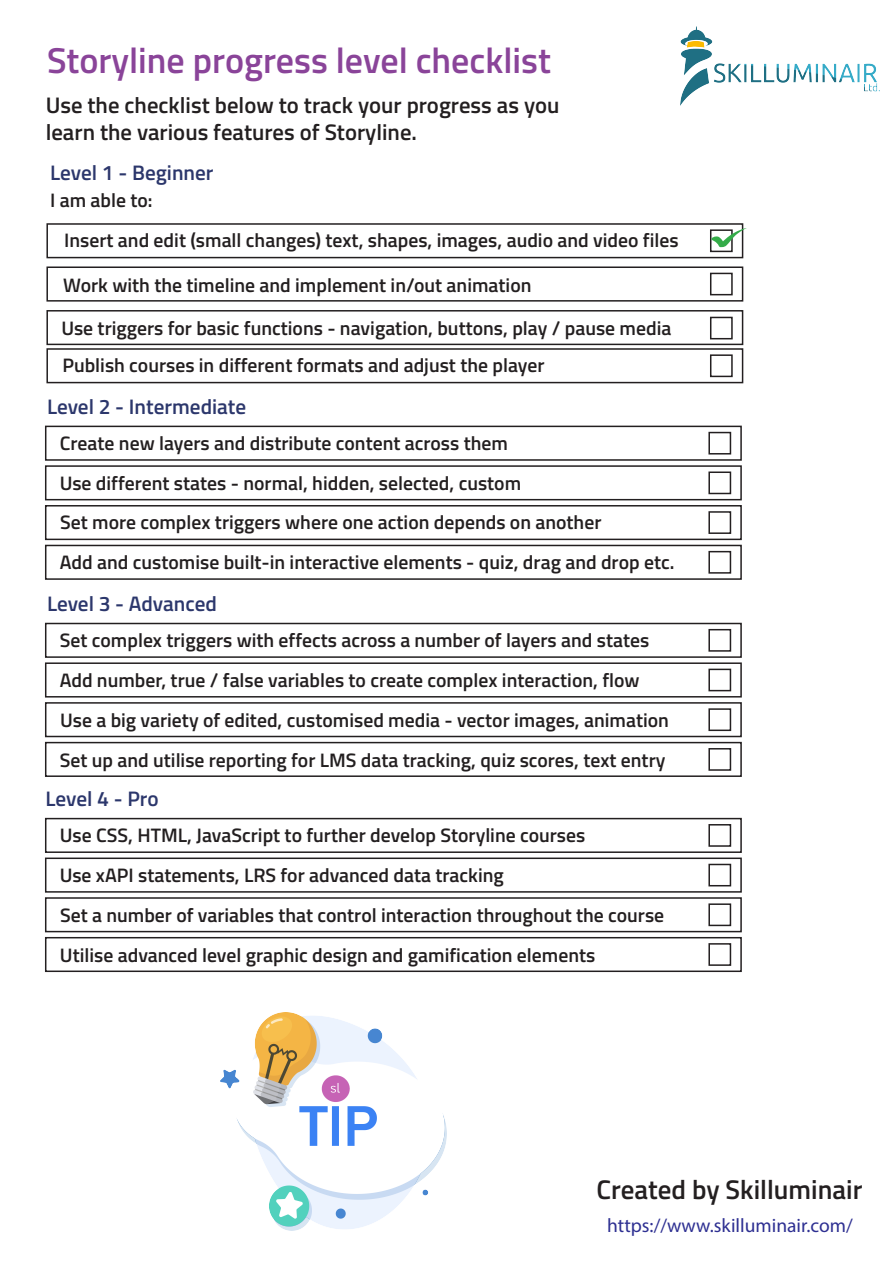
<style>
.page{position:relative;width:893px;height:1263px;background:#fff}
.page>*{position:absolute;margin:0;border:0;box-sizing:border-box;transform-origin:0 0}
.t1{font:600 36px "Titillium Web";color:#8a4499}
.t2{font:600 27px "Titillium Web";color:#231f20}
.t3{font:600 22.5px/27px "Titillium Web";color:#231f20}
.t4{font:600 21px "Titillium Web";color:#2c376c}
.t5{font:600 19.5px/39.9px "Titillium Web";color:#231f20}
.t6{font:19.5px "Myriad Pro";color:#2e3092}
</style>
<div class="page">
<div style="left:46px;top:223px;width:697px;height:35px;background:#fff;border:2px solid #231f20"></div>
<div style="left:46px;top:266px;width:697px;height:36px;background:#fff;border:2px solid #231f20"></div>
<div style="left:46px;top:310px;width:697px;height:35px;background:#fff;border:2px solid #231f20"></div>
<div style="left:46px;top:348px;width:697px;height:35px;background:#fff;border:2px solid #231f20"></div>
<div style="left:45px;top:426px;width:697px;height:35px;background:#fff;border:2px solid #231f20"></div>
<div style="left:45px;top:465px;width:697px;height:35px;background:#fff;border:2px solid #231f20"></div>
<div style="left:45px;top:505px;width:697px;height:35px;background:#fff;border:2px solid #231f20"></div>
<div style="left:45px;top:545px;width:697px;height:35px;background:#fff;border:2px solid #231f20"></div>
<div style="left:710px;top:229px;width:23px;height:23px;border:2px solid #231f20"></div>
<div style="left:710px;top:273px;width:23px;height:22px;border:2px solid #231f20"></div>
<div style="left:710px;top:317px;width:23px;height:22px;border:2px solid #231f20"></div>
<div style="left:710px;top:354px;width:23px;height:23px;border:2px solid #231f20"></div>
<div style="left:708px;top:432px;width:23px;height:22px;border:2px solid #231f20"></div>
<div style="left:708px;top:471px;width:23px;height:23px;border:2px solid #231f20"></div>
<div style="left:708px;top:511px;width:23px;height:23px;border:2px solid #231f20"></div>
<div style="left:708px;top:551px;width:23px;height:23px;border:2px solid #231f20"></div>
<svg style="left:710px;top:228px;width:37px;height:20px"></svg>
<img style="left:680px;top:26px;width:199px;height:79px">
<img style="left:220px;top:1012px;width:226px;height:218px">
<div style="left:45px;top:623px;width:697px;height:35px;background:#fff;border:2px solid #231f20"></div>
<div style="left:45px;top:662px;width:697px;height:35px;background:#fff;border:2px solid #231f20"></div>
<div style="left:45px;top:702px;width:697px;height:35px;background:#fff;border:2px solid #231f20"></div>
<div style="left:45px;top:742px;width:697px;height:35px;background:#fff;border:2px solid #231f20"></div>
<div style="left:708px;top:629px;width:23px;height:23px;border:2px solid #231f20"></div>
<div style="left:708px;top:669px;width:23px;height:22px;border:2px solid #231f20"></div>
<div style="left:708px;top:708px;width:23px;height:23px;border:2px solid #231f20"></div>
<div style="left:708px;top:748px;width:23px;height:23px;border:2px solid #231f20"></div>
<div style="left:45px;top:818px;width:697px;height:35px;background:#fff;border:2px solid #231f20"></div>
<div style="left:45px;top:857px;width:697px;height:36px;background:#fff;border:2px solid #231f20"></div>
<div style="left:45px;top:897px;width:697px;height:35px;background:#fff;border:2px solid #231f20"></div>
<div style="left:45px;top:937px;width:697px;height:35px;background:#fff;border:2px solid #231f20"></div>
<div style="left:708px;top:824px;width:23px;height:23px;border:2px solid #231f20"></div>
<div style="left:708px;top:864px;width:23px;height:22px;border:2px solid #231f20"></div>
<div style="left:708px;top:903px;width:23px;height:23px;border:2px solid #231f20"></div>
<div style="left:708px;top:943px;width:23px;height:23px;border:2px solid #231f20"></div>
<h1 class="t1" style="left:47px;top:34px;width:505px">Storyline progress level checklist</h1>
<p class="t3" style="left:46px;top:91px;width:515px">Use the checklist below to track your progress as you learn the various features of Storyline.</p>
<p class="t4" style="left:50px;top:156px;width:165px">Level 1 - Beginner</p>
<p class="t5" style="left:50px;top:179px;width:104px">I am able to:</p>
<p class="t5" style="left:64px;top:220px;width:616px">Insert and edit (small changes) text, shapes, images, audio and video files</p>
<p class="t5" style="left:63px;top:264px;width:470px">Work with the timeline and implement in/out animation</p>
<p class="t5" style="left:61px;top:308px;width:611px;line-height:37.3px">Use triggers for basic functions - navigation, buttons, play / pause media<br>Publish courses in different formats and adjust the player</p>
<p class="t4" style="left:47px;top:391px;width:201px">Level 2 - Intermediate</p>
<p class="t5" style="left:60px;top:422px;width:450px">Create new layers and distribute content across them</p>
<p class="t5" style="left:60px;top:462px;width:616px">Use different states - normal, hidden, selected, custom<br>Set more complex triggers where one action depends on another<br>Add and customise built-in interactive elements - quiz, drag and drop etc.</p>
<p class="t4" style="left:47px;top:588px;width:171px">Level 3 - Advanced</p>
<p class="t5" style="left:60px;top:619px;width:611px">Set complex triggers with effects across a number of layers and states Add number, true / false variables to create complex interaction, flow Use a big variety of edited, customised media - vector images, animation Set up and utilise reporting for LMS data tracking, quiz scores, text entry</p>
<p class="t4" style="left:46px;top:783px;width:115px">Level 4 - Pro</p>
<p class="t5" style="left:60px;top:814px;width:606px">Use CSS, HTML, JavaScript to further develop Storyline courses<br>Use xAPI statements, LRS for advanced data tracking<br>Set a number of variables that control interaction throughout the course Utilise advanced level graphic design and gamification elements</p>
<h2 class="t2" style="left:596px;top:1169px;width:267px">Created by Skilluminair</h2>
<p class="t6" style="left:607px;top:1213px;width:247px">https://www.skilluminair.com/</p>
</div>
